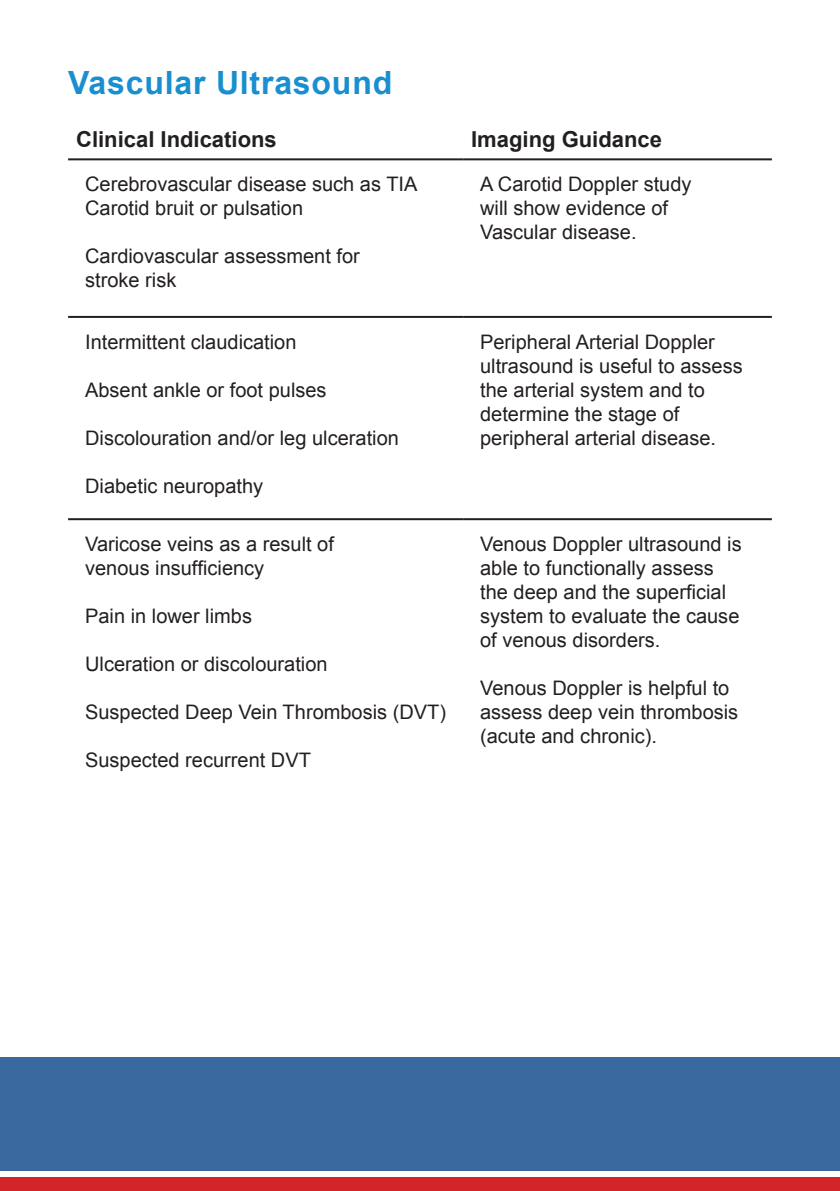
<style>
.page{position:relative;width:840px;height:1191px;background:#fff}
.page>*{position:absolute;margin:0;border:0;box-sizing:border-box;transform-origin:0 0}
.t1{font:700 32px "Arial";letter-spacing:.025em;color:#1a8fcf}
.t2{font:700 22px "Arial";color:#231f20}
.t3{font:20px/24px "Arial";color:#231f20}
</style>
<div class="page">
<div style="left:0;top:1176px;width:839px;height:15px;background:#d3242a"></div>
<div style="left:0;top:1057px;width:839px;height:114px;background:#39699e"></div>
<hr style="left:68px;top:158px;width:395px;height:2px;background:#231f20">
<hr style="left:463px;top:158px;width:308px;height:2px;background:#231f20">
<hr style="left:68px;top:316px;width:395px;height:2px;background:#231f20">
<hr style="left:463px;top:316px;width:308px;height:2px;background:#231f20">
<hr style="left:68px;top:518px;width:395px;height:2px;background:#231f20">
<hr style="left:463px;top:518px;width:308px;height:2px;background:#231f20">
<h1 class="t1" style="left:68px;top:62px;width:325px">Vascular Ultrasound</h1>
<p class="t2" style="left:76px;top:125px;width:202px">Clinical Indications</p>
<p class="t2" style="left:471px;top:125px;width:192px">Imaging Guidance</p>
<p class="t3" style="left:85px;top:172px;width:334px">Cerebrovascular disease such as TIA<br>Carotid bruit or pulsation</p>
<p class="t3" style="left:85px;top:244px;width:276px">Cardiovascular assessment for stroke risk</p>
<p class="t3" style="left:480px;top:172px;width:213px">A Carotid Doppler study will show evidence of<br>Vascular disease.</p>
<p class="t3" style="left:85px;top:330px;width:213px">Intermittent claudication</p>
<p class="t3" style="left:85px;top:378px;width:243px">Absent ankle or foot pulses</p>
<p class="t3" style="left:85px;top:426px;width:315px">Discolouration and/or leg ulceration</p>
<p class="t3" style="left:85px;top:474px;width:179px">Diabetic neuropathy</p>
<p class="t3" style="left:85px;top:532px;width:250px">Varicose veins as a result of venous insufficiency</p>
<p class="t3" style="left:85px;top:604px;width:168px">Pain in lower limbs</p>
<p class="t3" style="left:85px;top:652px;width:244px">Ulceration or discolouration</p>
<p class="t3" style="left:85px;top:700px;width:362px">Suspected Deep Vein Thrombosis (DVT)</p>
<p class="t3" style="left:85px;top:748px;width:227px">Suspected recurrent DVT</p>
<p class="t3" style="left:480px;top:330px;width:264px">Peripheral Arterial Doppler ultrasound is useful to assess the arterial system and to determine the stage of peripheral arterial disease.</p>
<p class="t3" style="left:480px;top:532px;width:263px">Venous Doppler ultrasound is able to functionally assess the deep and the superficial system to evaluate the cause of venous disorders.</p>
<p class="t3" style="left:480px;top:676px;width:259px">Venous Doppler is helpful to assess deep vein thrombosis (acute and chronic).</p>
</div>
